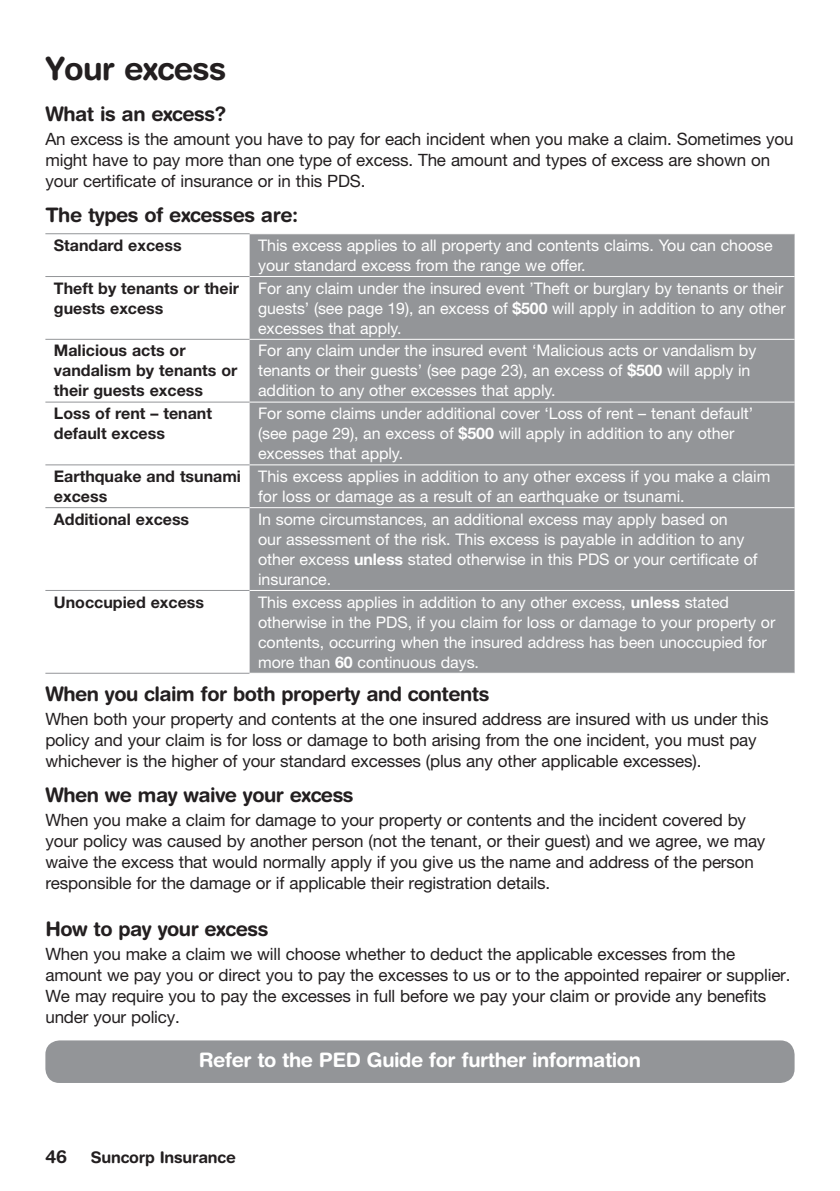
<style>
.page{position:relative;width:840px;height:1191px;background:#fff}
.page>*{position:absolute;margin:0;border:0;box-sizing:border-box;transform-origin:0 0}
.t1{font:700 32px "Helvetica Rounded LT Std";letter-spacing:-.025em;color:#231f20}
.t2{font:700 20px "Helvetica Rounded LT Std";letter-spacing:-.025em;color:#231f20}
.t3{font:700 20px "Helvetica Rounded LT Std";letter-spacing:-.025em;color:#fff}
.t4{font:700 18px "Helvetica Rounded LT Std";color:#231f20}
.t5{font:17px/21px "Helvetica Neue LT Std";letter-spacing:-.01em;color:#231f20}
.t6{font:16px/20px "Helvetica Neue LT Std";letter-spacing:-.005em;color:#fff}
.t7{font:700 16px/20px "Helvetica Neue LT Std";color:#231f20}
.t8{font:700 16px "Helvetica Rounded LT Std";letter-spacing:-.01em;color:#231f20}
.s1{font-weight:700}
</style>
<div class="page">
<div style="left:249px;top:234px;width:545px;height:439px;background:#939598"></div>
<hr style="left:45px;top:276px;width:204px;height:1px;background:#939598">
<hr style="left:45px;top:339px;width:204px;height:1px;background:#939598">
<hr style="left:45px;top:401px;width:204px;height:1px;background:#939598">
<hr style="left:45px;top:464px;width:204px;height:1px;background:#939598">
<hr style="left:45px;top:507px;width:204px;height:1px;background:#939598">
<hr style="left:45px;top:590px;width:204px;height:1px;background:#939598">
<hr style="left:45px;top:673px;width:204px;height:1px;background:#939598">
<hr style="left:249px;top:276px;width:545px;height:1px;background:#fff">
<hr style="left:249px;top:339px;width:545px;height:1px;background:#fff">
<hr style="left:249px;top:401px;width:545px;height:1px;background:#fff">
<hr style="left:249px;top:464px;width:545px;height:1px;background:#fff">
<hr style="left:249px;top:507px;width:545px;height:1px;background:#fff">
<hr style="left:249px;top:590px;width:545px;height:1px;background:#fff">
<hr style="left:45px;top:233px;width:204px;height:1px;background:#939598">
<div style="left:45px;top:1040px;width:749px;height:43px;background:#939598;border-radius:14px"></div>
<h1 class="t1" style="left:45px;top:49px;width:182px">Your excess</h1>
<p class="t2" style="left:45px;top:102px;width:182px">What is an excess?</p>
<p class="t5" style="left:45px;top:128px;width:749px">An excess is the amount you have to pay for each incident when you make a claim. Sometimes you might have to pay more than one type of excess. The amount and types of excess are shown on your certificate of insurance or in this PDS.</p>
<p class="t2" style="left:45px;top:203px;width:254px">The types of excesses are:</p>
<p class="t7" style="left:54px;top:235px;width:129px">Standard excess</p>
<p class="t6" style="left:258px;top:235px;width:516px">This excess applies to all property and contents claims. You can choose your standard excess from the range we offer.</p>
<p class="t7" style="left:54px;top:277px;width:186px">Theft by tenants or their guests excess</p>
<p class="t6" style="left:258px;top:278px;width:528px">For any claim under the insured event ’Theft or burglary by tenants or their guests’ (see page 19), an excess of <span class="s1">$500</span> will apply in addition to any other excesses that apply.</p>
<p class="t7" style="left:54px;top:340px;width:185px">Malicious acts or vandalism by tenants or their guests excess</p>
<p class="t6" style="left:258px;top:340px;width:499px">For any claim under the insured event ‘Malicious acts or vandalism by tenants or their guests’ (see page 23), an excess of <span class="s1">$500</span> will apply in addition to any other excesses that apply.</p>
<p class="t7" style="left:54px;top:403px;width:159px">Loss of rent – tenant default excess</p>
<p class="t6" style="left:258px;top:403px;width:496px">For some claims under additional cover ‘Loss of rent – tenant default’ (see page 29), an excess of <span class="s1">$500</span> will apply in addition to any other excesses that apply.</p>
<p class="t7" style="left:54px;top:466px;width:188px">Earthquake and tsunami excess</p>
<p class="t6" style="left:258px;top:466px;width:513px">This excess applies in addition to any other excess if you make a claim for loss or damage as a result of an earthquake or tsunami.</p>
<p class="t7" style="left:54px;top:509px;width:137px">Additional excess</p>
<p class="t6" style="left:258px;top:509px;width:500px">In some circumstances, an additional excess may apply based on<br>our assessment of the risk. This excess is payable in addition to any other excess <span class="s1">unless</span> stated otherwise in this PDS or your certificate of insurance.</p>
<p class="t7" style="left:54px;top:591px;width:152px">Unoccupied excess</p>
<p class="t6" style="left:258px;top:591px;width:518px">This excess applies in addition to any other excess, <span class="s1">unless</span> stated otherwise in the PDS, if you claim for loss or damage to your property or contents, occurring when the insured address has been unoccupied for more than <span class="s1">60</span> continuous days.</p>
<p class="t2" style="left:45px;top:682px;width:445px">When you claim for both property and contents</p>
<p class="t5" style="left:45px;top:708px;width:724px">When both your property and contents at the one insured address are insured with us under this policy and your claim is for loss or damage to both arising from the one incident, you must pay whichever is the higher of your standard excesses (plus any other applicable excesses).</p>
<p class="t2" style="left:45px;top:783px;width:309px">When we may waive your excess</p>
<p class="t5" style="left:45px;top:809px;width:721px">When you make a claim for damage to your property or contents and the incident covered by your policy was caused by another person (not the tenant, or their guest) and we agree, we may waive the excess that would normally apply if you give us the name and address of the person responsible for the damage or if applicable their registration details.</p>
<p class="t2" style="left:45px;top:916px;width:224px">How to pay your excess</p>
<p class="t5" style="left:45px;top:943px;width:746px">When you make a claim we will choose whether to deduct the applicable excesses from the amount we pay you or direct you to pay the excesses to us or to the appointed repairer or supplier.<br>We may require you to pay the excesses in full before we pay your claim or provide any benefits under your policy.</p>
<p class="t3" style="left:198px;top:1047px;width:443px">Refer to the PED Guide for further information</p>
<p class="t4" style="left:45px;top:1145px;width:23px">46</p>
<p class="t8" style="left:91px;top:1147px;width:146px">Suncorp Insurance</p>
</div>
